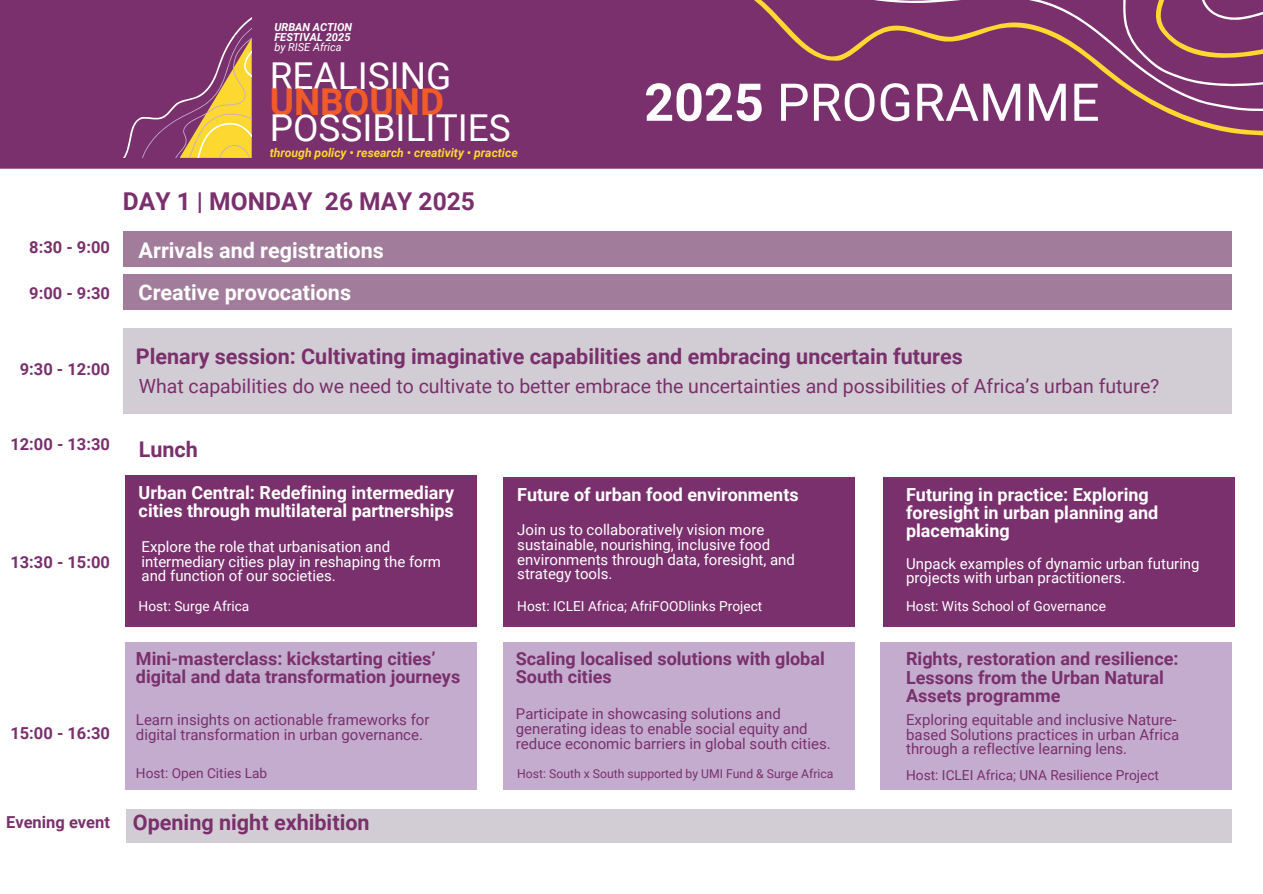
<style>
.page{position:relative;width:1263px;height:894px;background:#fff}
.page>*{position:absolute;margin:0;border:0;box-sizing:border-box;transform-origin:0 0}
.t1{font:52.05px "Roboto";color:#fff}
.t2{font:37.05px/26.1px "Roboto";color:#fff}
.t3{font:700 24.6px "Roboto";color:#7a306c}
.t4{font:700 21.6px "Roboto";color:#7a306c}
.t5{font:700 21.6px "Roboto";color:#fff}
.t6{font:19.5px "Roboto";color:#7a306c}
.t7{font:700 18px/18px "Roboto";color:#7a306c}
.t8{font:700 18px/18px "Roboto";color:#fff}
.t9{font:700 16.5px "Roboto";color:#7a306c}
.t10{font:15px/14.7px "Roboto";color:#7a306c}
.t11{font:15px/14.7px "Roboto";color:#fff}
.t12{font:13.65px "Roboto";color:#fff}
.t13{font:13.65px "Roboto";color:#7a306c}
.t14{font:12.15px "Roboto";color:#7a306c}
.t15{font:italic 700 12.15px "Roboto";color:#fcd830}
.t16{font:italic 700 11.1px/9.9px "Roboto";color:#fff}
.t17{font:italic 11.1px "Roboto";color:#fff}
.s1{font-weight:700;color:#f15a29}
.s2{font-weight:700}
</style>
<div class="page">
<div style="left:0;top:0;width:1263px;height:169px;background:#7a306c"></div>
<svg style="left:123px;top:17px;width:129px;height:141px"></svg>
<svg style="left:738px;top:0;width:494px;height:368px"></svg>
<svg style="left:783px;top:0;width:480px;height:306px"></svg>
<div style="left:123px;top:328px;width:1108px;height:85px;background:#d2cdd4"></div>
<div style="left:123px;top:231px;width:1108px;height:35px;background:#a27d9b"></div>
<div style="left:126px;top:474px;width:351px;height:152px;background:#7a306c"></div>
<div style="left:503px;top:477px;width:351px;height:149px;background:#7a306c"></div>
<div style="left:883px;top:477px;width:351px;height:149px;background:#7a306c"></div>
<div style="left:126px;top:642px;width:351px;height:147px;background:#c3acce"></div>
<div style="left:503px;top:642px;width:351px;height:147px;background:#c3acce"></div>
<div style="left:880px;top:642px;width:351px;height:147px;background:#c3acce"></div>
<div style="left:126px;top:808px;width:1105px;height:34px;background:#d2cdd4"></div>
<div style="left:123px;top:274px;width:1108px;height:35px;background:#a27d9b"></div>
<h6 class="t9" style="left:29px;top:237px;width:82px">8:30 - 9:00</h6>
<p class="t9" style="left:29px;top:284px;width:82px">9:00 - 9:30</p>
<p class="t16" style="left:274px;top:23px;width:79px">URBAN ACTION<br>FESTIVAL 2025</p>
<p class="t17" style="left:274px;top:41px;width:69px">by RISE Africa</p>
<p class="t2" style="left:270px;top:63px;width:243px">REALISING<br><span class="s1">UNBOUND<br></span>POSSIBILITIES</p>
<p class="t15" style="left:270px;top:146px;width:249px">through policy • research • creativity • practice</p>
<h2 class="t3" style="left:123px;top:187px;width:353px">DAY 1 | MONDAY 26 MAY 2025</h2>
<h1 class="t5" style="left:139px;top:237px;width:247px">Arrivals and registrations</h1>
<h6 class="t5" style="left:139px;top:280px;width:214px">Creative provocations</h6>
<p class="t1" style="left:644px;top:72px;width:457px"><span class="s2">2025</span> PROGRAMME</p>
<h6 class="t9" style="left:20px;top:359px;width:92px">9:30 - 12:00</h6>
<p class="t9" style="left:10px;top:434px;width:101px">12:00 - 13:30</p>
<p class="t9" style="left:10px;top:553px;width:101px">13:30 - 15:00</p>
<h6 class="t9" style="left:10px;top:723px;width:101px">15:00 - 16:30</h6>
<p class="t9" style="left:6px;top:812px;width:105px">Evening event</p>
<p class="t4" style="left:136px;top:344px;width:828px">Plenary session: Cultivating imaginative capabilities and embracing uncertain futures</p>
<h3 class="t6" style="left:139px;top:374px;width:1022px">What capabilities do we need to cultivate to better embrace the uncertainties and possibilities of Africa’s urban future?</h3>
<h4 class="t4" style="left:139px;top:436px;width:61px">Lunch</h4>
<h6 class="t8" style="left:139px;top:484px;width:317px">Urban Central: Redefining intermediary cities through multilateral partnerships</h6>
<h4 class="t11" style="left:142px;top:539px;width:301px">Explore the role that urbanisation and intermediary cities play in reshaping the form and function of our societies.</h4>
<h6 class="t12" style="left:139px;top:598px;width:112px">Host: Surge Africa</h6>
<h6 class="t7" style="left:136px;top:650px;width:326px">Mini-masterclass: kickstarting cities’ digital and data transformation journeys</h6>
<p class="t10" style="left:136px;top:712px;width:295px">Learn insights on actionable frameworks for digital transformation in urban governance.</p>
<p class="t13" style="left:136px;top:764px;width:133px">Host: Open Cities Lab</p>
<p class="t4" style="left:133px;top:809px;width:238px">Opening night exhibition</p>
<h4 class="t8" style="left:517px;top:485px;width:283px">Future of urban food environments</h4>
<h6 class="t11" style="left:517px;top:522px;width:279px">Join us to collaboratively vision more sustainable, nourishing, inclusive food environments through data, foresight, and strategy tools.</h6>
<h5 class="t12" style="left:517px;top:598px;width:247px">Host: ICLEI Africa; AfriFOODlinks Project</h5>
<h6 class="t8" style="left:906px;top:485px;width:254px">Futuring in practice: Exploring foresight in urban planning and placemaking</h6>
<h4 class="t11" style="left:906px;top:556px;width:295px">Unpack examples of dynamic urban futuring projects with urban practitioners.</h4>
<h6 class="t12" style="left:906px;top:598px;width:201px">Host: Wits School of Governance</h6>
<h6 class="t7" style="left:516px;top:650px;width:310px">Scaling localised solutions with global<br>South cities</h6>
<p class="t7" style="left:906px;top:650px;width:274px">Rights, restoration and resilience:<br>Lessons from the Urban Natural<br>Assets programme</p>
<p class="t10" style="left:516px;top:706px;width:316px">Participate in showcasing solutions and generating ideas to enable social equity and reduce economic barriers in global south cities.</p>
<h6 class="t14" style="left:517px;top:766px;width:318px">Host: South x South supported by UMI Fund &amp; Surge Africa</h6>
<p class="t13" style="left:906px;top:766px;width:254px">Host: ICLEI Africa; UNA Resilience Project</p>
<p class="t10" style="left:906px;top:712px;width:275px">Exploring equitable and inclusive Nature&shy;based Solutions practices in urban Africa through a reflective learning lens.</p>
</div>
